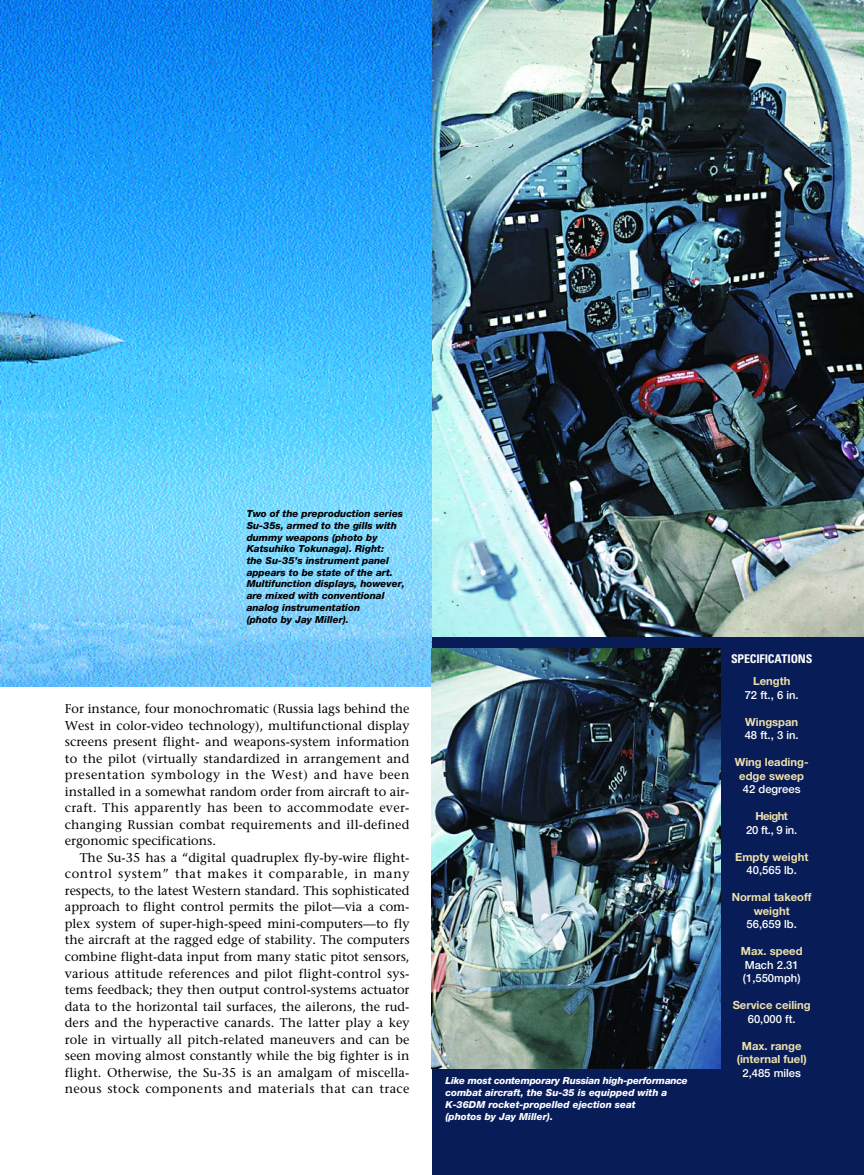
<style>
.page{position:relative;width:864px;height:1175px;background:#fff}
.page>*{position:absolute;margin:0;border:0;box-sizing:border-box;transform-origin:0 0}
.t1{font:12.75px/16.5px "Stone Serif";letter-spacing:.015em;color:#000;text-align:justify}
.t2{font:700 condensed 12px "Univers";letter-spacing:-.015em;color:#fff}
.t3{font:700 11.25px/13.5px "Helvetica Neue";color:#efe1ac;text-align:center}
.t4{font:500 11.25px/13.5px "Helvetica Neue";color:#fff}
.t5{font:italic 800 9.75px/11.7px "Helvetica Neue";color:#000}
.t6{font:italic 800 9.75px/12px "Helvetica Neue";color:#fff}
</style>
<div class="page">
<img style="left:0;top:0;width:432px;height:686px">
<div style="left:432px;top:624px;width:432px;height:550px;background:#081d58"></div>
<img style="left:432px;top:648px;width:289px;height:420px">
<img style="left:432px;top:0;width:432px;height:636px">
<p class="t5" style="left:247px;top:509px;width:160px">Two of the preproduction series<br>Su-35s, armed to the gills with dummy weapons (photo by<br>Katsuhiko Tokunaga). Right:<br>the Su-35’s instrument panel appears to be state of the art.<br>Multifunction displays, however, are mixed with conventional analog instrumentation<br>(photo by Jay Miller).</p>
<p class="t1" style="left:65px;top:702px;width:346px">For instance, four monochromatic (Russia lags behind the West in color-video technology), multifunctional display screens present flight- and weapons-system information to the pilot (virtually standardized in arrangement and presentation symbology in the West) and have been installed in a somewhat random order from aircraft to air&shy;craft. This apparently has been to accommodate ever&shy;changing Russian combat requirements and ill-defined ergonomic specifications.</p>
<p class="t1" style="left:65px;top:850px;width:346px;text-indent:15px">The Su-35 has a “digital quadruplex fly-by-wire flight&shy;control system” that makes it comparable, in many respects, to the latest Western standard. This sophisticated approach to flight control permits the pilot—via a com&shy;plex system of super-high-speed mini-computers—to fly the aircraft at the ragged edge of stability. The computers combine flight-data input from many static pitot sensors, various attitude references and pilot flight-control sys&shy;tems feedback; they then output control-systems actuator data to the horizontal tail surfaces, the ailerons, the rud&shy;ders and the hyperactive canards. The latter play a key role in virtually all pitch-related maneuvers and can be seen moving almost constantly while the big fighter is in flight. Otherwise, the Su-35 is an amalgam of miscella&shy;neous stock components and materials that can trace</p>
<p class="t6" style="left:445px;top:1075px;width:244px">Like most contemporary Russian high-performance combat aircraft, the Su-35 is equipped with a K-36DM rocket-propelled ejection seat<br>(photos by Jay Miller).</p>
<p class="t2" style="left:731px;top:654px;width:83px">SPECIFICATIONS</p>
<p class="t3" style="left:753px;top:675px;width:39px">Length</p>
<p class="t4" style="left:745px;top:689px;width:55px">72 ft., 6 in.</p>
<p class="t3" style="left:745px;top:716px;width:55px">Wingspan</p>
<p class="t4" style="left:745px;top:729px;width:55px">48 ft., 3 in.</p>
<p class="t3" style="left:735px;top:756px;width:75px">Wing leading&shy;edge sweep</p>
<p class="t4" style="left:743px;top:783px;width:59px">42 degrees</p>
<p class="t3" style="left:756px;top:810px;width:34px">Height</p>
<p class="t4" style="left:746px;top:824px;width:52px">20 ft., 9 in.</p>
<p class="t3" style="left:735px;top:851px;width:75px">Empty weight</p>
<p class="t4" style="left:747px;top:864px;width:52px">40,565 lb.</p>
<p class="t3" style="left:732px;top:891px;width:81px">Normal takeoff weight</p>
<p class="t4" style="left:747px;top:918px;width:52px">56,659 lb.</p>
<p class="t3" style="left:741px;top:945px;width:63px">Max. speed</p>
<p class="t4" style="left:743px;top:959px;width:59px">Mach 2.31 (1,550mph)</p>
<p class="t3" style="left:733px;top:999px;width:80px">Service ceiling</p>
<p class="t4" style="left:748px;top:1013px;width:49px">60,000 ft.</p>
<p class="t3" style="left:737px;top:1040px;width:71px">Max. range (internal fuel)</p>
<p class="t4" style="left:742px;top:1067px;width:60px">2,485 miles</p>
</div>
